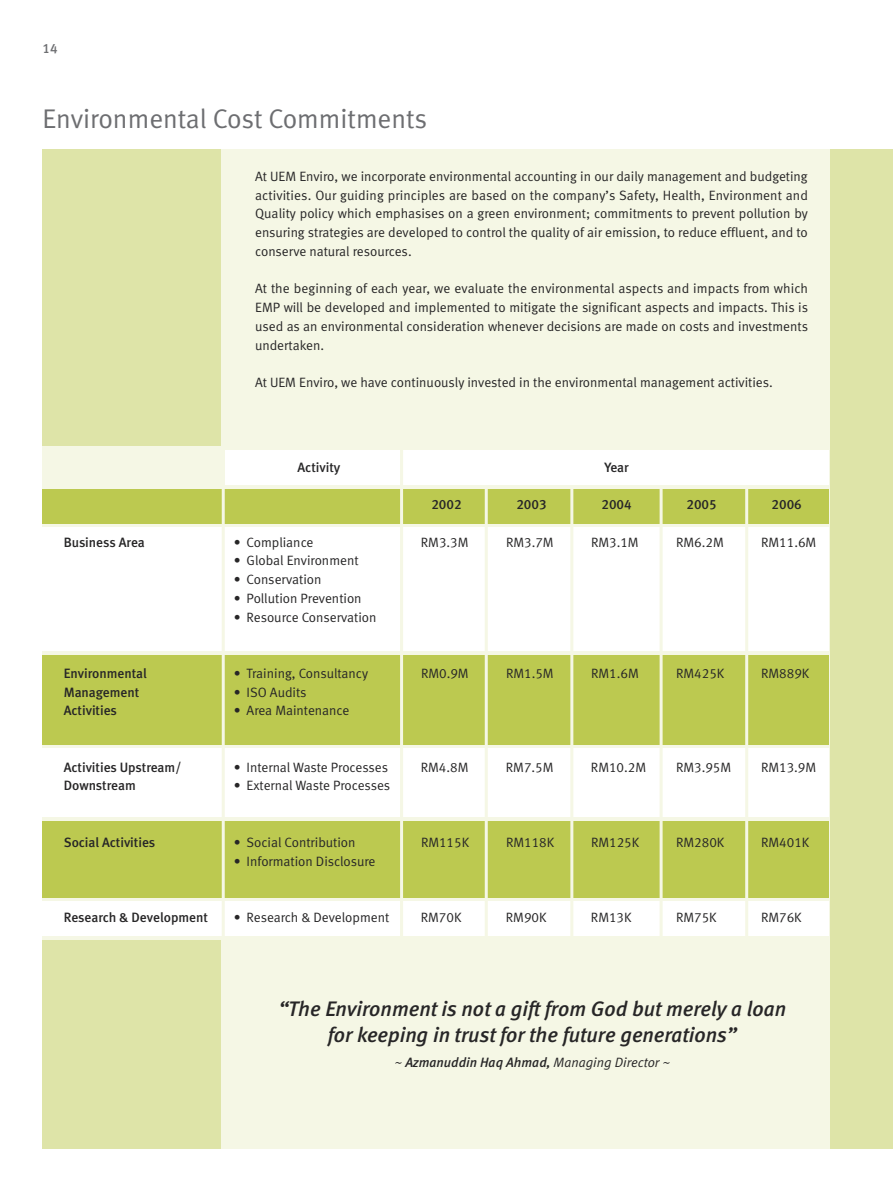
<style>
.page{position:relative;width:893px;height:1191px;background:#fff}
.page>*{position:absolute;margin:0;border:0;box-sizing:border-box;transform-origin:0 0}
.t1{font:27px "Meta Normal LF";color:#6d6e71}
.t2{font:italic 21px/25.5px "Meta Medium LF";color:#272627;text-align:center}
.t3{font:13.5px/18.8px "Meta Normal LF";color:#272627;text-align:justify}
.t4{font:13.5px "Meta Medium LF";color:#272627}
.t5{font:italic 13.5px "Meta Medium LF";color:#272627}
.t6{font:13.5px "Meta Medium LF";color:#6d6e71}
.s1{font-family:"Meta Normal LF"}
</style>
<div class="page">
<div style="left:43px;top:149px;width:850px;height:999px;background:#dee4a8"></div>
<div style="left:221px;top:149px;width:608px;height:999px;background:#f5f7e5"></div>
<div style="left:43px;top:446px;width:786px;height:494px;background:#f5f7e5"></div>
<div style="left:225px;top:451px;width:604px;height:34px;background:#fff"></div>
<div style="left:43px;top:489px;width:786px;height:34px;background:#bcc950"></div>
<div style="left:43px;top:527px;width:786px;height:124px;background:#fff"></div>
<div style="left:43px;top:655px;width:786px;height:89px;background:#bcc950"></div>
<div style="left:43px;top:748px;width:786px;height:68px;background:#fff"></div>
<div style="left:43px;top:821px;width:786px;height:76px;background:#bcc950"></div>
<div style="left:43px;top:901px;width:786px;height:34px;background:#fff"></div>
<hr style="left:222px;top:447px;width:3px;height:493px;background:#f5f7e5">
<hr style="left:745px;top:488px;width:3px;height:452px;background:#f5f7e5">
<hr style="left:660px;top:488px;width:3px;height:452px;background:#f5f7e5">
<hr style="left:570px;top:488px;width:3px;height:452px;background:#f5f7e5">
<hr style="left:485px;top:488px;width:3px;height:452px;background:#f5f7e5">
<hr style="left:400px;top:446px;width:3px;height:494px;background:#f5f7e5">
<p class="t6" style="left:43px;top:43px;width:17px">14</p>
<h1 class="t1" style="left:43px;top:108px;width:386px">Environmental Cost Commitments</h1>
<p class="t3" style="left:255px;top:168px;width:554px">At UEM Enviro, we incorporate environmental accounting in our daily management and budgeting activities. Our guiding principles are based on the company’s Safety, Health, Environment and Quality policy which emphasises on a green environment; commitments to prevent pollution by ensuring strategies are developed to control the quality of air emission, to reduce effluent, and to conserve natural resources.</p>
<p class="t3" style="left:255px;top:280px;width:554px">At the beginning of each year, we evaluate the environmental aspects and impacts from which EMP will be developed and implemented to mitigate the significant aspects and impacts. This is used as an environmental consideration whenever decisions are made on costs and investments undertaken.</p>
<p class="t3" style="left:255px;top:374px;width:519px">At UEM Enviro, we have continuously invested in the environmental management activities.</p>
<p class="t4" style="left:297px;top:461px;width:44px">Activity</p>
<p class="t4" style="left:604px;top:461px;width:26px">Year</p>
<p class="t4" style="left:431px;top:499px;width:32px">2002</p>
<p class="t4" style="left:516px;top:499px;width:32px">2003</p>
<p class="t4" style="left:601px;top:499px;width:32px">2004</p>
<p class="t4" style="left:686px;top:499px;width:32px">2005</p>
<p class="t4" style="left:772px;top:499px;width:32px">2006</p>
<p class="t4" style="left:64px;top:536px;width:83px">Business Area</p>
<p class="t3" style="left:234px;top:533px;width:81px">• Compliance</p>
<p class="t3" style="left:421px;top:533px;width:49px">RM3.3M</p>
<p class="t3" style="left:506px;top:533px;width:49px">RM3.7M</p>
<p class="t3" style="left:591px;top:533px;width:49px">RM3.1M</p>
<p class="t3" style="left:676px;top:533px;width:49px">RM6.2M</p>
<p class="t3" style="left:761px;top:533px;width:57px">RM11.6M</p>
<p class="t3" style="left:234px;top:552px;width:126px">• Global Environment</p>
<p class="t3" style="left:234px;top:571px;width:89px">• Conservation</p>
<p class="t3" style="left:234px;top:590px;width:129px">• Pollution Prevention</p>
<p class="t3" style="left:234px;top:608px;width:144px">• Resource Conservation</p>
<p class="t4" style="left:64px;top:668px;width:85px">Environmental</p>
<p class="t3" style="left:234px;top:665px;width:136px">• Training, Consultancy</p>
<p class="t3" style="left:421px;top:665px;width:49px">RM0.9M</p>
<p class="t3" style="left:506px;top:665px;width:49px">RM1.5M</p>
<p class="t3" style="left:591px;top:665px;width:49px">RM1.6M</p>
<p class="t3" style="left:676px;top:665px;width:50px">RM425K</p>
<p class="t3" style="left:761px;top:665px;width:50px">RM889K</p>
<p class="t4" style="left:64px;top:686px;width:77px">Management</p>
<p class="t3" style="left:234px;top:683px;width:74px">• ISO Audits</p>
<p class="t4" style="left:64px;top:705px;width:55px">Activities</p>
<p class="t3" style="left:234px;top:702px;width:117px">• Area Maintenance</p>
<p class="t4" style="left:64px;top:761px;width:119px">Activities Upstream/</p>
<p class="t3" style="left:234px;top:758px;width:156px">• Internal Waste Processes</p>
<p class="t3" style="left:421px;top:758px;width:49px">RM4.8M</p>
<p class="t3" style="left:506px;top:758px;width:49px">RM7.5M</p>
<p class="t3" style="left:591px;top:758px;width:57px">RM10.2M</p>
<p class="t3" style="left:676px;top:758px;width:57px">RM3.95M</p>
<p class="t3" style="left:761px;top:758px;width:57px">RM13.9M</p>
<p class="t4" style="left:64px;top:780px;width:73px">Downstream</p>
<p class="t3" style="left:234px;top:777px;width:158px">• External Waste Processes</p>
<p class="t4" style="left:64px;top:837px;width:93px">Social Activities</p>
<p class="t3" style="left:234px;top:833px;width:123px">• Social Contribution</p>
<p class="t3" style="left:421px;top:833px;width:50px">RM115K</p>
<p class="t3" style="left:506px;top:833px;width:50px">RM118K</p>
<p class="t3" style="left:591px;top:833px;width:50px">RM125K</p>
<p class="t3" style="left:676px;top:833px;width:50px">RM280K</p>
<p class="t3" style="left:761px;top:833px;width:50px">RM401K</p>
<p class="t3" style="left:234px;top:852px;width:143px">• Information Disclosure</p>
<p class="t4" style="left:64px;top:912px;width:146px">Research &amp; Development</p>
<p class="t3" style="left:234px;top:908px;width:157px">• Research &amp; Development</p>
<p class="t3" style="left:421px;top:908px;width:42px">RM70K</p>
<p class="t3" style="left:506px;top:908px;width:42px">RM90K</p>
<p class="t3" style="left:591px;top:908px;width:42px">RM13K</p>
<p class="t3" style="left:676px;top:908px;width:42px">RM75K</p>
<p class="t3" style="left:761px;top:908px;width:42px">RM76K</p>
<h2 class="t2" style="left:278px;top:997px;width:509px">“The Environment is not a gift from God but merely a loan for keeping in trust for the future generations”</h2>
<p class="t5" style="left:394px;top:1057px;width:278px"><span class="s1">~</span> Azmanuddin Haq Ahmad, <span class="s1">Managing Director ~</span></p>
</div>
